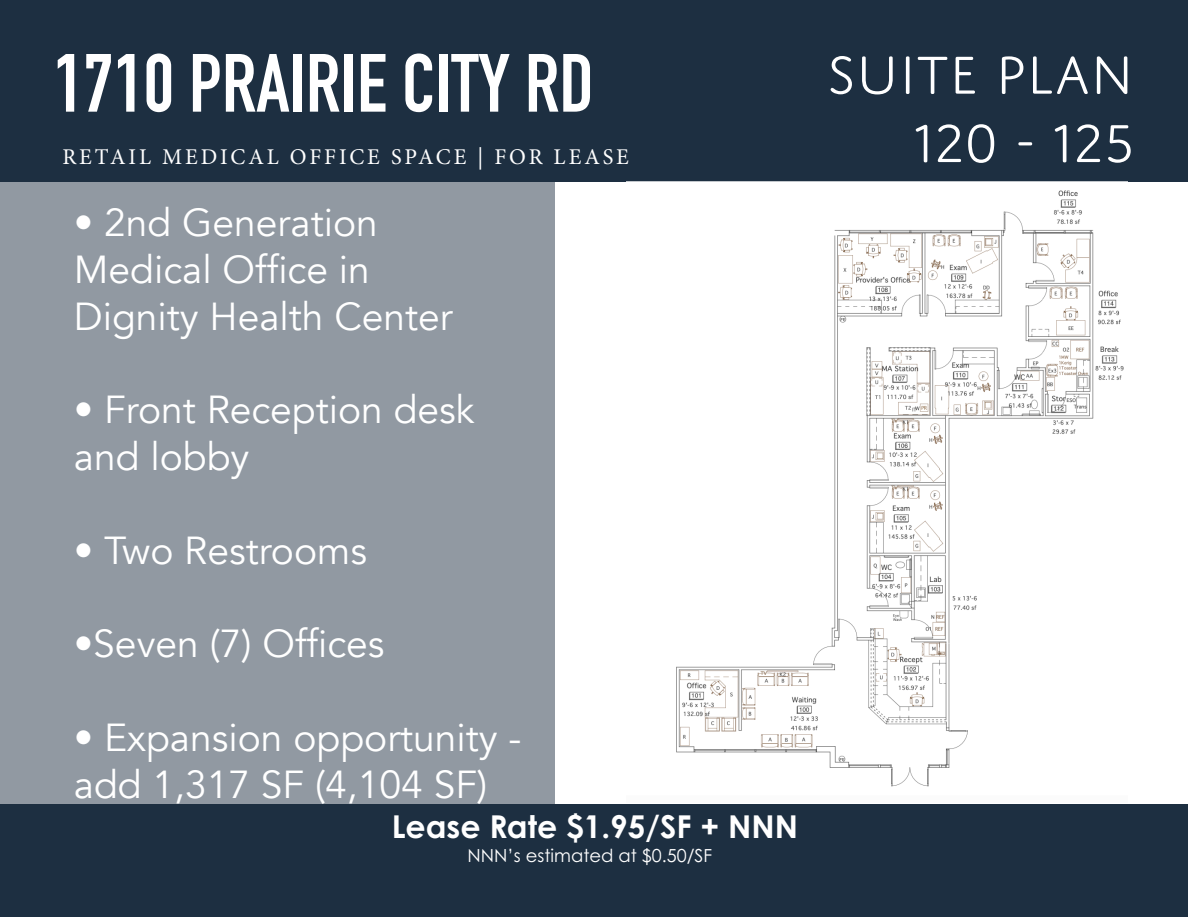
<style>
.page{position:relative;width:1188px;height:918px;background:#fff}
.page>*{position:absolute;margin:0;border:0;box-sizing:border-box;transform-origin:0 0}
.t1{font:700 81px "DIN Condensed";color:#fff}
.t2{font:300 57px "Domus Titling";color:#fff}
.t3{font:39px/46.8px "Avenir";color:#fff}
.t4{font:700 31.5px "Century Gothic Pro";color:#fff}
.t5{font:22.5px "Minion Pro";letter-spacing:.13em;color:#fff}
.t6{font:18px "Century Gothic Pro";color:#fff}
</style>
<div class="page">
<div style="left:0;top:182px;width:554px;height:623px;background:#9199a2"></div>
<div style="left:0;top:1px;width:1188px;height:181px;background:#1d2f41"></div>
<div style="left:0;top:805px;width:1188px;height:112px;background:#1d2f41"></div>
<img style="left:676px;top:190px;width:448px;height:597px">
<p class="t1" style="left:53px;top:29px;width:542px">1710 PRAIRIE CITY RD</p>
<p class="t5" style="left:62px;top:142px;width:568px">RETAIL MEDICAL OFFICE SPACE | FOR LEASE</p>
<p class="t3" style="left:74px;top:200px;width:306px">• 2nd Generation</p>
<p class="t3" style="left:74px;top:247px;width:298px">Medical Office in</p>
<p class="t3" style="left:74px;top:294px;width:381px">Dignity Health Center</p>
<p class="t3" style="left:74px;top:387px;width:402px">• Front Reception desk and lobby</p>
<p class="t3" style="left:74px;top:528px;width:295px">• Two Restrooms</p>
<p class="t3" style="left:74px;top:621px;width:312px">•Seven (7) Offices</p>
<p class="t3" style="left:74px;top:715px;width:449px">• Expansion opportunity - add 1,317 SF (4,104 SF)</p>
<p class="t4" style="left:392px;top:807px;width:408px">Lease Rate $1.95/SF + NNN</p>
<p class="t6" style="left:468px;top:845px;width:246px">NNN’s estimated at $0.50/SF</p>
<p class="t2" style="left:827px;top:44px;width:308px">SUITE PLAN</p>
<p class="t2" style="left:913px;top:112px;width:222px">120 - 125</p>
</div>
